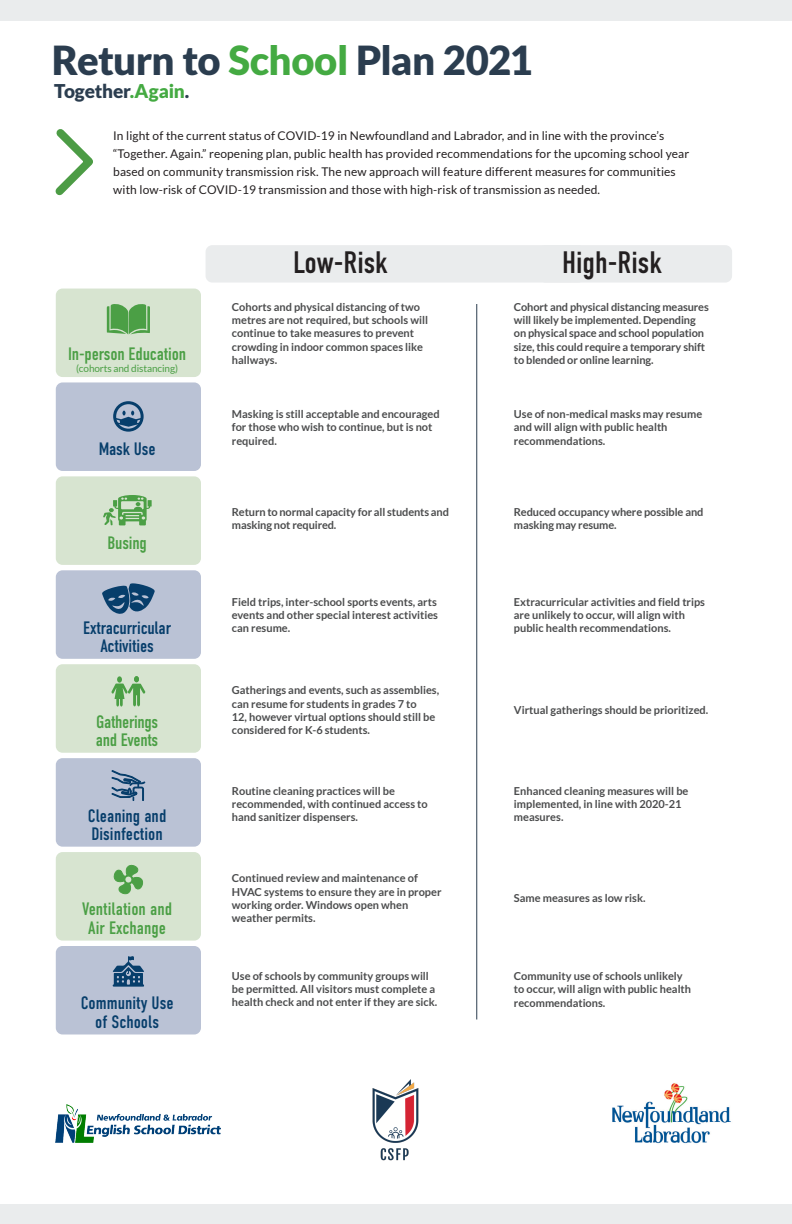
<style>
.page{position:relative;width:792px;height:1224px;background:#fff}
.page>*{position:absolute;margin:0;border:0;box-sizing:border-box;transform-origin:0 0}
.t1{font:900 40px "Lato";letter-spacing:-.015em;color:#2b3d4f}
.t2{font:31px "DIN Condensed";color:#231f20}
.t3{font:900 19px "Lato";letter-spacing:-.01em;color:#2b3d4f}
.t4{font:18px/18px "DIN Condensed";color:#073e6b;text-align:center}
.t5{font:18px "DIN Condensed";letter-spacing:-.01em;color:#4b9f45}
.t6{font:12px/18px "Lato";letter-spacing:.01em;color:#231f20}
.t7{font:700 11px/13.2px "Lato";color:#4b4c4d}
.t8{font:10px "Lato";letter-spacing:-.01em;color:#4b9f45}
.s1{color:#44aa42}
</style>
<div class="page">
<div style="left:56px;top:289px;width:145px;height:88px;background:#d7e4d0;border-radius:7px"></div>
<div style="left:206px;top:245px;width:379px;height:38px;background:#eaeced;border-radius:7px"></div>
<div style="left:539px;top:245px;width:193px;height:38px;background:#eaeced;border-radius:7px"></div>
<div style="left:56px;top:382px;width:145px;height:89px;background:#bac2d5;border-radius:7px"></div>
<div style="left:56px;top:476px;width:145px;height:89px;background:#d7e4d0;border-radius:7px"></div>
<div style="left:56px;top:570px;width:145px;height:89px;background:#bac2d5;border-radius:7px"></div>
<div style="left:56px;top:664px;width:145px;height:89px;background:#d7e4d0;border-radius:7px"></div>
<div style="left:56px;top:758px;width:145px;height:89px;background:#bac2d5;border-radius:7px"></div>
<div style="left:56px;top:852px;width:145px;height:89px;background:#d7e4d0;border-radius:7px"></div>
<div style="left:56px;top:946px;width:145px;height:89px;background:#bac2d5;border-radius:7px"></div>
<svg style="left:107px;top:304px;width:43px;height:30px"></svg>
<div style="left:113px;top:401px;width:31px;height:31px;border:3px solid #073e6b;border-radius:50%"></div>
<svg style="left:113px;top:411px;width:31px;height:16px"></svg>
<svg style="left:103px;top:495px;width:49px;height:30px"></svg>
<svg style="left:102px;top:583px;width:53px;height:31px"></svg>
<svg style="left:111px;top:676px;width:34px;height:31px"></svg>
<svg style="left:111px;top:770px;width:35px;height:31px"></svg>
<svg style="left:113px;top:864px;width:30px;height:31px"></svg>
<svg style="left:113px;top:956px;width:31px;height:31px"></svg>
<img style="left:612px;top:1083px;width:119px;height:61px">
<img style="left:56px;top:1104px;width:164px;height:39px">
<hr style="left:477px;top:304px;width:1px;height:716px;background:#2b3d4f">
<div style="left:0;top:0;width:792px;height:21px;background:#eaeced"></div>
<div style="left:0;top:1204px;width:792px;height:20px;background:#eaeced"></div>
<img style="left:372px;top:1079px;width:47px;height:81px">
<svg style="left:55px;top:129px;width:38px;height:67px"></svg>
<p class="t1" style="left:52px;top:37px;width:483px">Return to <span class="s1">School</span> Plan 2021</p>
<p class="t3" style="left:54px;top:80px;width:137px">Together<span class="s1">.Again</span>.</p>
<p class="t6" style="left:113px;top:127px;width:578px">In light of the current status of COVID-19 in Newfoundland and Labrador, and in line with the province’s “Together. Again.” reopening plan, public health has provided recommendations for the upcoming school year based on community transmission risk. The new approach will feature different measures for communities with low-risk of COVID-19 transmission and those with high-risk of transmission as needed.</p>
<p class="t5" style="left:68px;top:344px;width:120px">In-person Education</p>
<p class="t8" style="left:76px;top:363px;width:103px">(cohorts and distancing)</p>
<p class="t4" style="left:99px;top:441px;width:58px">Mask Use</p>
<p class="t5" style="left:107px;top:533px;width:41px">Busing</p>
<p class="t4" style="left:83px;top:619px;width:89px">Extracurricular<br>Activities</p>
<p class="t5" style="left:96px;top:712px;width:63px">Gatherings</p>
<p class="t5" style="left:96px;top:730px;width:64px">and Events</p>
<p class="t4" style="left:88px;top:807px;width:80px;text-align:left">Cleaning and<br>Disinfection</p>
<p class="t5" style="left:82px;top:899px;width:92px">Ventilation and</p>
<p class="t5" style="left:88px;top:918px;width:79px">Air Exchange</p>
<p class="t4" style="left:81px;top:994px;width:94px">Community Use</p>
<p class="t4" style="left:95px;top:1013px;width:65px">of Schools</p>
<p class="t2" style="left:293px;top:245px;width:96px">Low-Risk</p>
<p class="t2" style="left:562px;top:245px;width:101px">High-Risk</p>
<p class="t7" style="left:232px;top:300px;width:198px">Cohorts and physical distancing of two metres are not required, but schools will continue to take measures to prevent crowding in indoor common spaces like hallways.</p>
<p class="t7" style="left:514px;top:300px;width:196px">Cohort and physical distancing measures will likely be implemented. Depending on physical space and school population size, this could require a temporary shift to blended or online learning.</p>
<p class="t7" style="left:232px;top:407px;width:209px">Masking is still acceptable and encouraged for those who wish to continue, but is not required.</p>
<p class="t7" style="left:514px;top:407px;width:190px">Use of non-medical masks may resume and will align with public health recommendations.</p>
<p class="t7" style="left:232px;top:505px;width:219px">Return to normal capacity for all students and masking not required.</p>
<p class="t7" style="left:514px;top:505px;width:191px">Reduced occupancy where possible and masking may resume.</p>
<p class="t7" style="left:232px;top:595px;width:208px;text-align:justify">Field trips, inter-school sports events, arts events and other special interest activities can resume.</p>
<p class="t7" style="left:514px;top:595px;width:193px">Extracurricular activities and field trips are unlikely to occur, will align with public health recommendations.</p>
<p class="t7" style="left:232px;top:684px;width:209px">Gatherings and events, such as assemblies, can resume for students in grades 7 to<br>12, however virtual options should still be considered for K-6 students.</p>
<p class="t7" style="left:514px;top:704px;width:196px">Virtual gatherings should be prioritized.</p>
<p class="t7" style="left:232px;top:784px;width:197px">Routine cleaning practices will be recommended, with continued access to hand sanitizer dispensers.</p>
<p class="t7" style="left:514px;top:784px;width:176px">Enhanced cleaning measures will be implemented, in line with 2020-21 measures.</p>
<p class="t7" style="left:232px;top:872px;width:211px">Continued review and maintenance of<br>HVAC systems to ensure they are in proper working order. Windows open when weather permits.</p>
<p class="t7" style="left:514px;top:891px;width:133px">Same measures as low risk.</p>
<p class="t7" style="left:232px;top:970px;width:207px">Use of schools by community groups will be permitted. All visitors must complete a health check and not enter if they are sick.</p>
<p class="t7" style="left:514px;top:969px;width:179px">Community use of schools unlikely to occur, will align with public health recommendations.</p>
</div>
